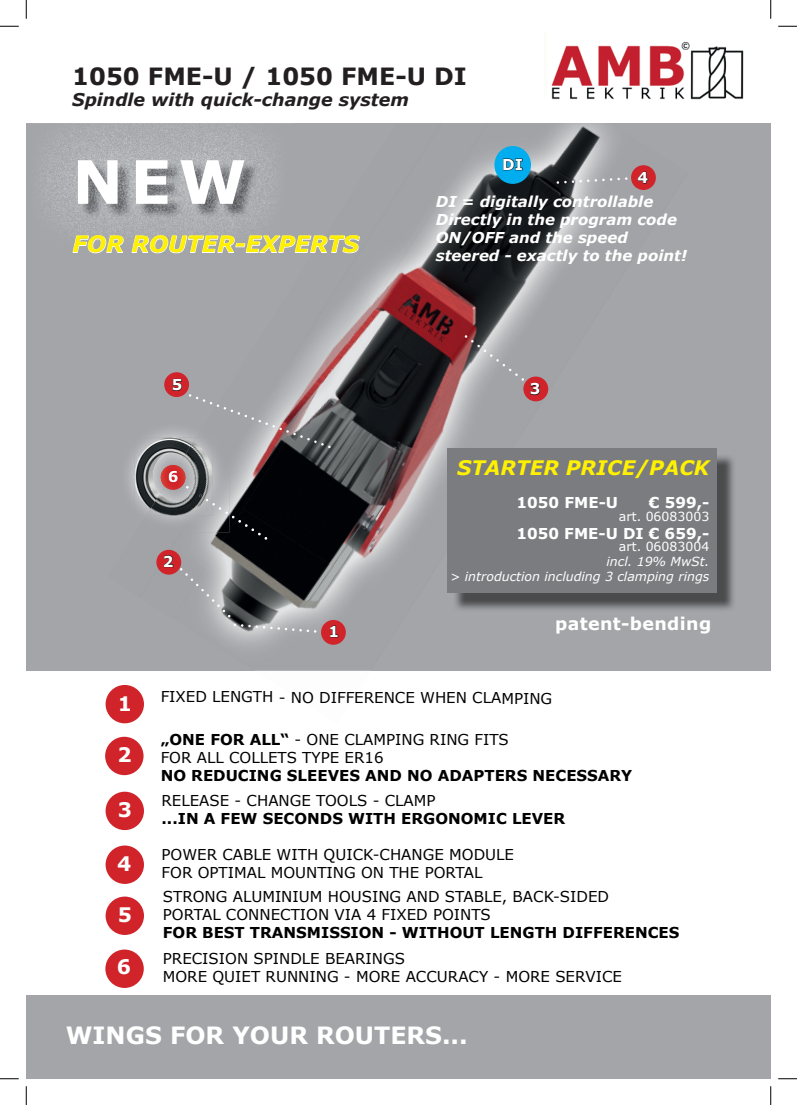
<style>
.page{position:relative;width:797px;height:1105px;background:#fff}
.page>*{position:absolute;margin:0;border:0;box-sizing:border-box;transform-origin:0 0}
.t1{font:700 60px "Verdana";color:#fff}
.t2{font:700 23.75px "Verdana";color:#fff}
.t3{font:700 23.75px "Verdana";color:#231f20}
.t4{font:italic 700 22.5px "Verdana";color:#fff101}
.t5{font:italic 700 20px "Verdana";color:#fff101}
.t6{font:700 20px "Verdana";color:#fff}
.t7{font:italic 700 17.5px "Verdana";color:#231f20}
.t8{font:700 17.5px "Verdana";letter-spacing:.02em;color:#fff}
.t9{font:15px/18px "Verdana";color:#000}
.t10{font:700 15px "Verdana";color:#000}
.t11{font:italic 700 15px/18px "Verdana";color:#fff}
.t12{font:700 15px "Verdana";color:#fff}
.t13{font:italic 12.5px/15px "Verdana";color:#fff;text-align:right}
.t14{font:12.5px "Verdana";color:#fff}
.s1{font-weight:700}
</style>
<div class="page">
<div style="left:26px;top:995px;width:744px;height:84px;background:#a4a5a9"></div>
<div style="left:26px;top:123px;width:744px;height:548px;background:#a4a5a9"></div>
<img style="left:489px;top:123px;width:167px;height:268px">
<img style="left:164px;top:160px;width:325px;height:326px">
<img style="left:207px;top:160px;width:236px;height:298px">
<img style="left:242px;top:288px;width:306px;height:242px">
<img style="left:201px;top:508px;width:206px;height:163px">
<img style="left:157px;top:549px;width:25px;height:26px">
<img style="left:551px;top:42px;width:193px;height:58px">
<img style="left:40px;top:123px;width:253px;height:132px">
<img style="left:84px;top:108px;width:126px;height:2px">
<img style="left:80px;top:162px;width:179px;height:57px">
<svg style="left:234px;top:624px;width:82px;height:9px"></svg>
<svg style="left:465px;top:335px;width:59px;height:46px"></svg>
<svg style="left:556px;top:177px;width:71px;height:7px"></svg>
<div style="left:321px;top:620px;width:25px;height:25px;background:#d1232a;border-radius:50%"></div>
<svg style="left:330px;top:625px;width:8px;height:12px"></svg>
<div style="left:156px;top:550px;width:25px;height:25px;background:#d1232a;border-radius:50%"></div>
<svg style="left:164px;top:555px;width:9px;height:12px"></svg>
<div style="left:523px;top:377px;width:25px;height:24px;background:#d1232a;border-radius:50%"></div>
<svg style="left:530px;top:383px;width:10px;height:12px"></svg>
<div style="left:631px;top:165px;width:25px;height:25px;background:#d1232a;border-radius:50%"></div>
<svg style="left:637px;top:172px;width:11px;height:12px"></svg>
<svg style="left:180px;top:568px;width:50px;height:49px"></svg>
<div style="left:106px;top:685px;width:38px;height:38px;background:#d1232a;border-radius:50%"></div>
<div style="left:105px;top:737px;width:38px;height:38px;background:#d1232a;border-radius:50%"></div>
<div style="left:106px;top:845px;width:38px;height:39px;background:#d1232a;border-radius:50%"></div>
<div style="left:106px;top:792px;width:38px;height:38px;background:#d1232a;border-radius:50%"></div>
<div style="left:106px;top:896px;width:38px;height:39px;background:#d1232a;border-radius:50%"></div>
<div style="left:164px;top:372px;width:25px;height:25px;background:#d1232a;border-radius:50%"></div>
<svg style="left:172px;top:379px;width:10px;height:12px"></svg>
<svg style="left:189px;top:394px;width:141px;height:54px"></svg>
<img style="left:455px;top:456px;width:279px;height:154px">
<div style="left:447px;top:448px;width:270px;height:145px;background:#7a7c7f"></div>
<svg style="left:72px;top:235px;width:52px;height:18px"></svg>
<svg style="left:131px;top:235px;width:229px;height:18px"></svg>
<div style="left:494px;top:146px;width:37px;height:38px;background:#00aeef;border-radius:50%"></div>
<svg style="left:503px;top:158px;width:19px;height:12px"></svg>
<div style="left:105px;top:949px;width:39px;height:39px;background:#d1232a;border-radius:50%"></div>
<img style="left:128px;top:456px;width:6px;height:41px">
<img style="left:151px;top:420px;width:78px;height:100px">
<img style="left:134px;top:441px;width:12px;height:71px">
<img style="left:146px;top:437px;width:66px;height:79px">
<img style="left:161px;top:465px;width:24px;height:25px">
<svg style="left:169px;top:471px;width:9px;height:11px"></svg>
<svg style="left:186px;top:486px;width:81px;height:54px"></svg>
<svg style="left:0;top:25px;width:19px;height:2px"></svg>
<svg style="left:778px;top:25px;width:19px;height:2px"></svg>
<svg style="left:0;top:1078px;width:19px;height:1px"></svg>
<svg style="left:778px;top:1078px;width:19px;height:1px"></svg>
<svg style="left:25px;top:0;width:2px;height:19px"></svg>
<svg style="left:25px;top:1086px;width:2px;height:19px"></svg>
<svg style="left:770px;top:0;width:1px;height:19px"></svg>
<svg style="left:770px;top:1086px;width:1px;height:19px"></svg>
<h2 class="t3" style="left:72px;top:60px;width:396px">1050 FME-U / 1050 FME-U DI</h2>
<p class="t7" style="left:72px;top:87px;width:338px">Spindle with quick-change system</p>
<h1 class="t1" style="left:72px;top:140px;width:175px">NEW</h1>
<h3 class="t4" style="left:72px;top:228px;width:288px">FOR ROUTER-EXPERTS</h3>
<p class="t12" style="left:172px;top:374px;width:12px">5</p>
<p class="t12" style="left:163px;top:551px;width:12px">2</p>
<p class="t12" style="left:328px;top:621px;width:12px">1</p>
<p class="t12" style="left:502px;top:154px;width:22px">DI</p>
<p class="t11" style="left:436px;top:192px;width:253px">DI = digitally controllable<br>Directly in the program code<br>ON/OFF and the speed steered - exactly to the point!</p>
<p class="t12" style="left:637px;top:167px;width:12px">4</p>
<p class="t12" style="left:530px;top:378px;width:12px">3</p>
<h3 class="t5" style="left:457px;top:453px;width:254px">STARTER PRICE/PACK</h3>
<p class="t12" style="left:516px;top:492px;width:103px">1050 FME-U</p>
<p class="t12" style="left:649px;top:492px;width:62px">€ 599,-</p>
<p class="t14" style="left:619px;top:508px;width:92px">art. 06083003</p>
<p class="t12" style="left:516px;top:523px;width:194px">1050 FME-U DI € 659,-</p>
<p class="t14" style="left:619px;top:538px;width:92px">art. 06083004</p>
<p class="t13" style="left:450px;top:554px;width:260px">incl. 19% MwSt.<br>&gt; introduction including 3 clamping rings</p>
<p class="t8" style="left:555px;top:611px;width:158px">patent-bending</p>
<h3 class="t6" style="left:118px;top:689px;width:16px">1</h3>
<h3 class="t6" style="left:117px;top:741px;width:16px">2</h3>
<h3 class="t6" style="left:118px;top:796px;width:16px">3</h3>
<h3 class="t6" style="left:117px;top:850px;width:16px">4</h3>
<h3 class="t6" style="left:118px;top:901px;width:16px">5</h3>
<p class="t9" style="left:161px;top:688px;width:393px">FIXED LENGTH - NO DIFFERENCE WHEN CLAMPING</p>
<p class="t9" style="left:161px;top:731px;width:350px"><span class="s1">„ONE FOR ALL“</span> - ONE CLAMPING RING FITS<br>FOR ALL COLLETS TYPE ER16</p>
<p class="t10" style="left:161px;top:765px;width:473px">NO REDUCING SLEEVES AND NO ADAPTERS NECESSARY</p>
<p class="t9" style="left:161px;top:791px;width:275px">RELEASE - CHANGE TOOLS - CLAMP</p>
<p class="t10" style="left:161px;top:808px;width:405px">...IN A FEW SECONDS WITH ERGONOMIC LEVER</p>
<p class="t9" style="left:161px;top:845px;width:354px">POWER CABLE WITH QUICK-CHANGE MODULE<br>FOR OPTIMAL MOUNTING ON THE PORTAL</p>
<p class="t9" style="left:163px;top:887px;width:448px">STRONG ALUMINIUM HOUSING AND STABLE, BACK-SIDED<br>PORTAL CONNECTION VIA 4 FIXED POINTS</p>
<p class="t10" style="left:163px;top:922px;width:518px">FOR BEST TRANSMISSION - WITHOUT LENGTH DIFFERENCES</p>
<h3 class="t6" style="left:117px;top:953px;width:16px">6</h3>
<p class="t9" style="left:163px;top:949px;width:460px">PRECISION SPINDLE BEARINGS<br>MORE QUIET RUNNING - MORE ACCURACY - MORE SERVICE</p>
<h2 class="t2" style="left:66px;top:1019px;width:403px">WINGS FOR YOUR ROUTERS...</h2>
</div>
